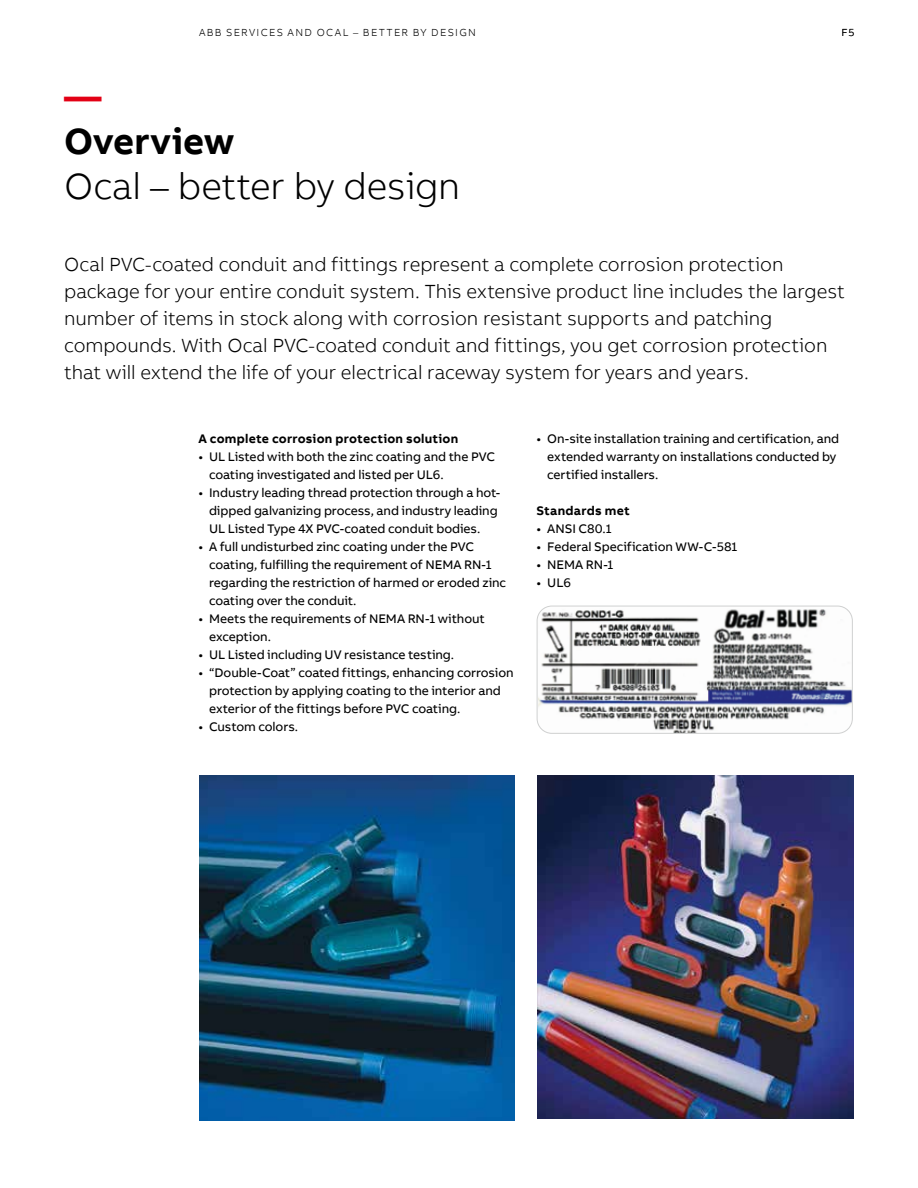
<style>
.page{position:relative;width:918px;height:1188px;background:#fff}
.page>*{position:absolute;margin:0;border:0;box-sizing:border-box;transform-origin:0 0}
.t1{font:300 37.5px "AB Bvoice";letter-spacing:-.01em;color:#000}
.t2{font:700 37.5px "AB Bvoice";color:#000}
.t3{font:700 37.5px "AB Bvoice";color:#e30015}
.t4{font:300 19.5px/27px "AB Bvoice";letter-spacing:-.005em;color:#000}
.t5{font:12.75px/18px "AB Bvoice";letter-spacing:-.005em;color:#000}
.t6{font:700 12.75px "AB Bvoice";letter-spacing:.02em;color:#000}
.t7{font:300 10.5px "AB Bvoice";letter-spacing:.125em;color:#000}
</style>
<div class="page">
<img style="left:538px;top:606px;width:313px;height:126px">
<div style="left:537px;top:606px;width:316px;height:128px;border:1px solid #cfd0d0;border-radius:15px"></div>
<img style="left:199px;top:776px;width:316px;height:344px">
<img style="left:537px;top:776px;width:317px;height:343px">
<p class="t7" style="left:199px;top:26px;width:279px">ABB SERVICES AND OCAL – BETTER BY DESIGN</p>
<h1 class="t3" style="left:64px;top:72px;width:39px">—</h1>
<h1 class="t2" style="left:64px;top:117px;width:172px">Overview</h1>
<h1 class="t1" style="left:64px;top:164px;width:398px">Ocal – better by design</h1>
<p class="t7" style="left:842px;top:26px;width:14px">F5</p>
<p class="t4" style="left:64px;top:251px;width:782px">Ocal PVC-coated conduit and fittings represent a complete corrosion protection package for your entire conduit system. This extensive product line includes the largest number of items in stock along with corrosion resistant supports and patching compounds. With Ocal PVC-coated conduit and fittings, you get corrosion protection that will extend the life of your electrical raceway system for years and years.</p>
<p class="t6" style="left:198px;top:431px;width:261px">A complete corrosion protection solution</p>
<p class="t5" style="left:209px;top:448px;width:287px;text-indent:-11px">• UL Listed with both the zinc coating and the PVC coating investigated and listed per UL6.</p>
<p class="t5" style="left:209px;top:484px;width:293px;text-indent:-11px">• Industry leading thread protection through a hot&shy;dipped galvanizing process, and industry leading<br>UL Listed Type 4X PVC-coated conduit bodies.</p>
<p class="t5" style="left:209px;top:538px;width:299px;text-indent:-11px">• A full undisturbed zinc coating under the PVC coating, fulfilling the requirement of NEMA RN-1 regarding the restriction of harmed or eroded zinc coating over the conduit.</p>
<p class="t5" style="left:209px;top:610px;width:277px;text-indent:-11px">• Meets the requirements of NEMA RN-1 without exception.</p>
<p class="t5" style="left:198px;top:646px;width:257px">• UL Listed including UV resistance testing.</p>
<p class="t5" style="left:209px;top:664px;width:306px;text-indent:-11px">• “Double-Coat” coated fittings, enhancing corrosion protection by applying coating to the interior and exterior of the fittings before PVC coating.</p>
<p class="t5" style="left:198px;top:718px;width:101px">• Custom colors.</p>
<p class="t5" style="left:547px;top:430px;width:293px;text-indent:-11px">• On-site installation training and certification, and extended warranty on installations conducted by certified installers.</p>
<p class="t6" style="left:537px;top:503px;width:95px">Standards met</p>
<p class="t5" style="left:537px;top:520px;width:77px">• ANSI C80.1</p>
<p class="t5" style="left:537px;top:538px;width:202px">• Federal Specification WW-C-581</p>
<p class="t5" style="left:537px;top:556px;width:78px">• NEMA RN-1</p>
<p class="t5" style="left:537px;top:574px;width:36px">• UL6</p>
</div>
